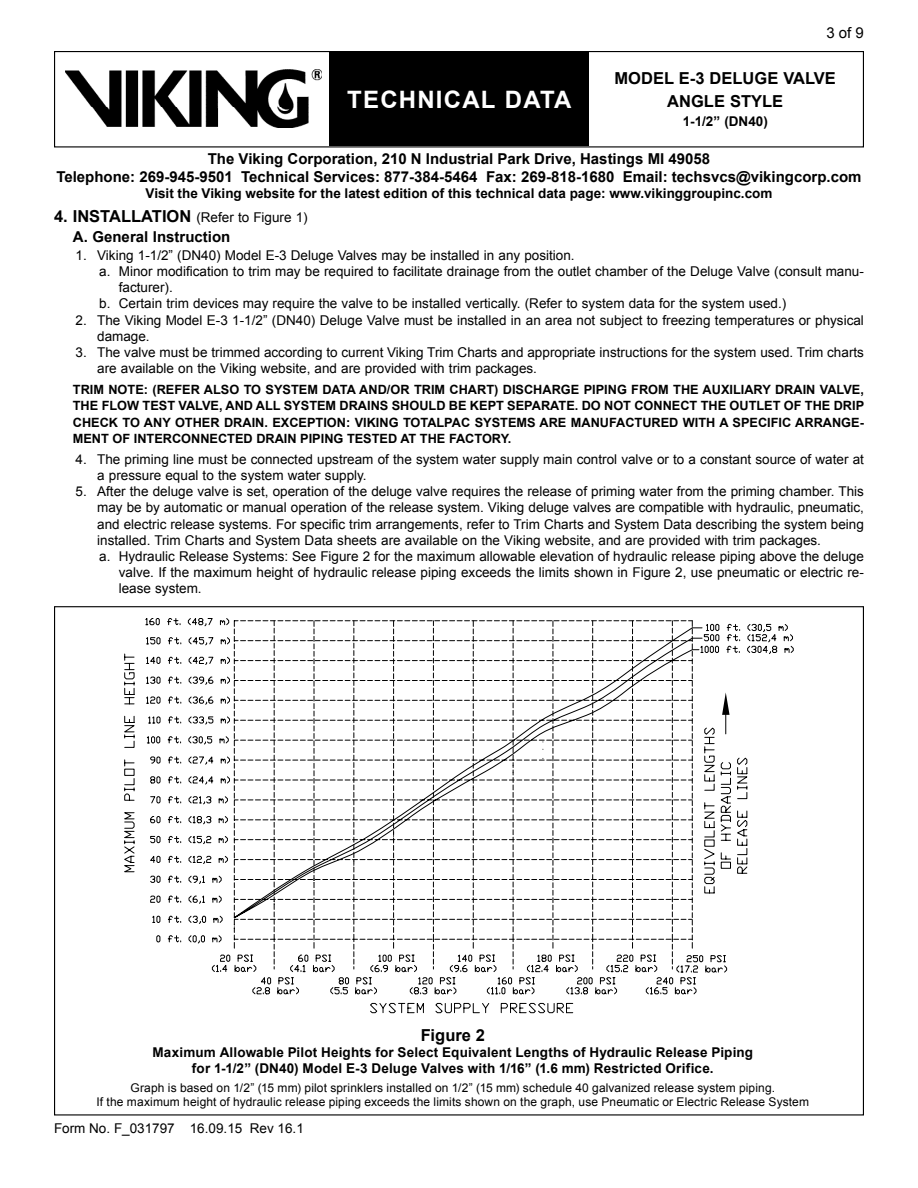
<style>
.page{position:relative;width:918px;height:1188px;background:#fff}
.page>*{position:absolute;margin:0;border:0;box-sizing:border-box;transform-origin:0 0}
.t1{font:700 24px "Arial";letter-spacing:.05em;color:#fff}
.t2{font:700 16.5px/22.8px "Arial";color:#000}
.t3{font:700 15px/18px "Arial";color:#000;text-align:center}
.t4{font:15px "Arial";color:#000}
.t5{font:13.5px/16.2px "Arial";color:#000}
.t6{font:700 13.5px/16.2px "Arial";letter-spacing:.01em;color:#000;text-align:center}
.t7{font:700 12.75px "Arial";color:#000}
.t8{font:12px/14.4px "Arial";letter-spacing:.01em;color:#000;text-align:center}
.s1{font-weight:700;font-size:16.5px}
</style>
<div class="page">
<div style="left:54px;top:51px;width:810px;height:96px;border:1px solid #000"></div>
<div style="left:329px;top:52px;width:260px;height:94px;background:#000"></div>
<img style="left:65px;top:70px;width:256px;height:57px">
<svg style="left:124px;top:653px;width:11px;height:220px"></svg>
<svg style="left:145px;top:618px;width:107px;height:355px"></svg>
<svg style="left:252px;top:620px;width:542px;height:394px"></svg>
<svg style="left:370px;top:827px;width:87px;height:168px"></svg>
<svg style="left:487px;top:759px;width:209px;height:236px"></svg>
<svg style="left:692px;top:623px;width:101px;height:271px"></svg>
<p class="t4" style="left:826px;top:23px;width:39px">3 of 9</p>
<p class="t2" style="left:667px;top:67px;width:138px;text-indent:12px">E-3 DELUGE VALVE<br>ANGLE STYLE</p>
<p class="t6" style="left:683px;top:114px;width:87px">1-1/2” (DN40)</p>
<p class="t3" style="left:56px;top:150px;width:807px">THE VIKING CORPORATION, 210 N INDUSTRIAL PARK DRIVE, HASTINGS MI 49058<br>TELEPHONE: 269-945-9501 TECHNICAL SERVICES: 877-384-5464 FAX: 269-818-1680 EMAIL: TECHSVCS@VIKINGCORP.COM</p>
<p class="t6" style="left:146px;top:186px;width:628px">VISIT THE VIKING WEBSITE FOR THE LATEST EDITION OF THIS TECHNICAL DATA PAGE: WWW.VIKINGGROUPINC.COM</p>
<p class="t2" style="left:615px;top:67px;width:39px">MODEL</p>
<h1 class="t1" style="left:347px;top:84px;width:226px">TECHNICAL DATA</h1>
<p class="t5" style="left:54px;top:210px;width:255px"><span class="s1">4. INSTALLATION</span> (Refer to Figure 1)</p>
<p class="t3" style="left:73px;top:229px;width:159px">A. GENERAL INSTRUCTION</p>
<p class="t5" style="left:76px;top:247px;width:501px">1. Viking 1-1/2” (DN40) Model E-3 Deluge Valves may be installed in any position.</p>
<p class="t5" style="left:99px;top:263px;width:766px">a. Minor modification to trim may be required to facilitate drainage from the outlet chamber of the Deluge Valve (consult manu-</p>
<p class="t5" style="left:119px;top:279px;width:56px">facturer).</p>
<p class="t5" style="left:99px;top:296px;width:689px">b. Certain trim devices may require the valve to be installed vertically. (Refer to system data for the system used.)</p>
<p class="t5" style="left:97px;top:312px;width:768px;text-indent:-22px">2. The Viking Model E-3 1-1/2” (DN40) Deluge Valve must be installed in an area not subject to freezing temperatures or physical damage.</p>
<p class="t5" style="left:97px;top:344px;width:768px;text-indent:-22px">3. The valve must be trimmed according to current Viking Trim Charts and appropriate instructions for the system used. Trim charts are available on the Viking website, and are provided with trim packages.</p>
<p class="t7" style="left:73px;top:381px;width:16px">TRIM</p>
<p class="t7" style="left:108px;top:381px;width:67px">NOTE : (REFER</p>
<p class="t7" style="left:204px;top:381px;width:97px">ALSO TO SYSTEM</p>
<p class="t7" style="left:322px;top:381px;width:19px">DATA</p>
<p class="t7" style="left:359px;top:381px;width:10px">AND</p>
<p class="t7" style="left:387px;top:381px;width:44px">/OR TRIM</p>
<p class="t7" style="left:450px;top:381px;width:19px">CHART</p>
<p class="t7" style="left:494px;top:381px;width:40px">) DISCHAR</p>
<p class="t7" style="left:561px;top:381px;width:31px">GE PIPIN</p>
<p class="t7" style="left:617px;top:381px;width:66px">G FROMTHE</p>
<p class="t7" style="left:703px;top:381px;width:35px">AUXILIAR</p>
<p class="t7" style="left:762px;top:381px;width:22px">Y DRAIN</p>
<p class="t7" style="left:820px;top:381px;width:9px">VALVE</p>
<p class="t7" style="left:860px;top:381px;width:5px">,</p>
<p class="t7" style="left:73px;top:397px;width:10px">THE</p>
<p class="t7" style="left:102px;top:397px;width:86px">FLOW TESTVALVE</p>
<p class="t7" style="left:219px;top:397px;width:17px">, AND</p>
<p class="t7" style="left:256px;top:397px;width:10px">ALL</p>
<p class="t7" style="left:284px;top:397px;width:36px">SYSTEM</p>
<p class="t7" style="left:340px;top:397px;width:9px">DRAIN</p>
<p class="t7" style="left:380px;top:397px;width:109px">S SHOULD BE KEPT</p>
<p class="t7" style="left:507px;top:397px;width:18px">SEPARATE</p>
<p class="t7" style="left:575px;top:397px;width:89px">. DO NOT CONNECT</p>
<p class="t7" style="left:701px;top:397px;width:10px">THE</p>
<p class="t7" style="left:730px;top:397px;width:28px">OUTLET</p>
<p class="t7" style="left:784px;top:397px;width:31px">OF THE</p>
<p class="t7" style="left:834px;top:397px;width:9px">DRIP</p>
<p class="t7" style="left:73px;top:414px;width:10px">CHEC</p>
<p class="t7" style="left:109px;top:414px;width:86px">K TO ANY OTHER</p>
<p class="t7" style="left:224px;top:414px;width:9px">DRAIN</p>
<p class="t7" style="left:264px;top:414px;width:34px">. EXCEPTI</p>
<p class="t7" style="left:327px;top:414px;width:103px">ON: VIKIN G TOTAL</p>
<p class="t7" style="left:444px;top:414px;width:66px">PAC SYSTEM</p>
<p class="t7" style="left:527px;top:414px;width:23px">S ARE</p>
<p class="t7" style="left:571px;top:414px;width:11px">MAN</p>
<p class="t7" style="left:600px;top:414px;width:19px">UFACT</p>
<p class="t7" style="left:642px;top:414px;width:19px">URED</p>
<p class="t7" style="left:683px;top:414px;width:20px">WITH</p>
<p class="t7" style="left:719px;top:414px;width:30px">A SPECIFIC</p>
<p class="t7" style="left:795px;top:414px;width:11px">ARRAN</p>
<p class="t7" style="left:841px;top:414px;width:24px">GE-</p>
<p class="t7" style="left:73px;top:430px;width:10px">MENT</p>
<p class="t7" style="left:113px;top:430px;width:30px">OF INTERC</p>
<p class="t7" style="left:181px;top:430px;width:20px">ONNECTED</p>
<p class="t7" style="left:256px;top:430px;width:9px">DRAIN</p>
<p class="t7" style="left:300px;top:430px;width:8px">PIPIN</p>
<p class="t7" style="left:334px;top:430px;width:48px">G TESTED</p>
<p class="t7" style="left:400px;top:430px;width:29px">AT THE</p>
<p class="t7" style="left:449px;top:430px;width:10px">FACT</p>
<p class="t7" style="left:482px;top:430px;width:31px">ORY.</p>
<p class="t5" style="left:97px;top:451px;width:768px;text-indent:-22px">4. The priming line must be connected upstream of the system water supply main control valve or to a constant source of water at a pressure equal to the system water supply.</p>
<p class="t5" style="left:76px;top:484px;width:790px">5. After the deluge valve is set, operation of the deluge valve requires the release of priming water from the priming chamber. This</p>
<p class="t5" style="left:97px;top:500px;width:768px">may be by automatic or manual operation of the release system. Viking deluge valves are compatible with hydraulic, pneumatic,</p>
<p class="t5" style="left:97px;top:516px;width:768px">and electric release systems. For specific trim arrangements, refer to Trim Charts and System Data describing the system being</p>
<p class="t5" style="left:97px;top:532px;width:725px">installed. Trim Charts and System Data sheets are available on the Viking website, and are provided with trim packages.</p>
<p class="t5" style="left:99px;top:548px;width:766px">a. Hydraulic Release Systems: See Figure 2 for the maximum allowable elevation of hydraulic release piping above the deluge</p>
<p class="t5" style="left:119px;top:565px;width:747px">valve. If the maximum height of hydraulic release piping exceeds the limits shown in Figure 2, use pneumatic or electric re-</p>
<p class="t5" style="left:119px;top:581px;width:84px">lease system.</p>
<p class="t2" style="left:421px;top:1024px;width:66px">FIGURE 2</p>
<p class="t6" style="left:152px;top:1045px;width:602px">MAXIMUM ALLOWABLE PILOT HEIGHTS FOR SELECT EQUIVALENT LENGTHS OF HYDRAULIC RELEASE PIPING<br>FOR 1-1/2” (DN40) MODEL E-3 DELUGE VALVES WITH 1/16” (1.6 MM) RESTRICTED ORIFICE.</p>
<p class="t8" style="left:96px;top:1081px;width:714px">Graph is based on 1/2” (15 mm) pilot sprinklers installed on 1/2” (15 mm) schedule 40 galvanized release system piping.<br>If the maximum height of hydraulic release piping exceeds the limits shown on the graph, use Pneumatic or Electric Release System</p>
<p class="t5" style="left:54px;top:1120px;width:251px">Form No. F_031797 16.09.15 Rev 16.1</p>
</div>
